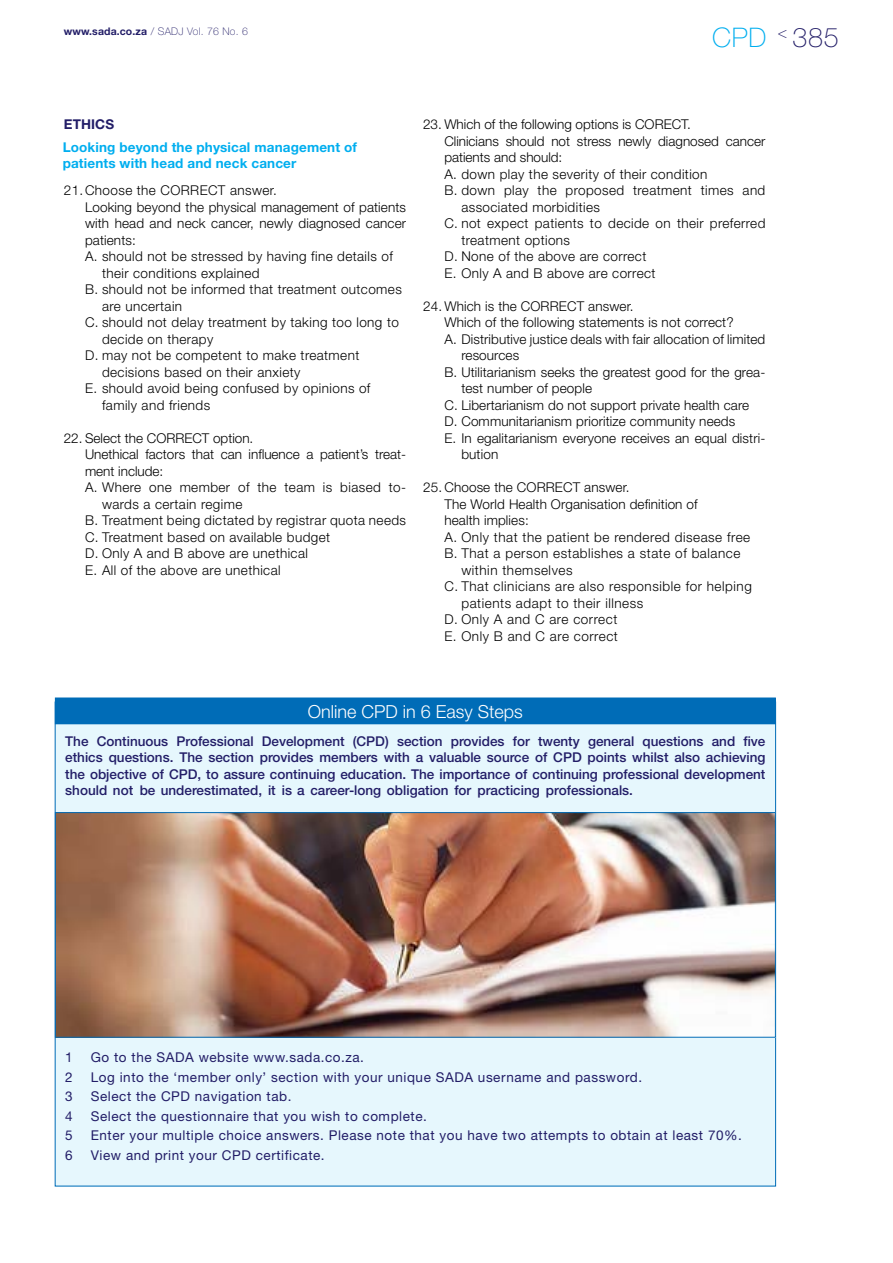
<style>
.page{position:relative;width:893px;height:1263px;background:#fff}
.page>*{position:absolute;margin:0;border:0;box-sizing:border-box;transform-origin:0 0}
.t1{font:100 27px "Helvetica Neue LT Std";letter-spacing:.025em;color:#00aeef}
.t2{font:300 18px "Helvetica Neue LT Std";color:#fff}
.Text_Body_RC_74_4{font:300 13.5px/16.5px "Helvetica Neue LT Std";letter-spacing:.03em;color:#000}
.Text_Body_RC_74_4-2{font:300 13.5px/16.5px "Helvetica Neue LT Std";letter-spacing:.01em;color:#000}
.t3{font:500 13.5px/16.5px "Helvetica Neue LT Std";color:#221d67;text-align:justify}
.t4{font:13.5px "Helvetica Neue LT Std";letter-spacing:.04em;color:#221d67}
.Text_Body_RC_74_4-3{font:300 13.5px/16.5px "Helvetica Neue LT Std";color:#000}
.Text_Body_Subheader{font:700 13.5px/16.5px "Helvetica Neue LT Std";letter-spacing:.01em;color:#00aeef}
.Text_Body_Subheader-2{font:700 13.5px "Helvetica Neue LT Std";letter-spacing:.01em;color:#221d67}
.Header_JournalDetail{font:100 10.5px "Helvetica Neue LT Std";letter-spacing:.025em;color:#221d67}
.s1{font-weight:700}
.s2{color:#221d67}
</style>
<div class="page">
<div style="left:55px;top:702px;width:721px;height:484px;background:#e6f7fd"></div>
<img style="left:57px;top:814px;width:717px;height:221px">
<div style="left:55px;top:812px;width:721px;height:225px;border:1px solid #006cb7"></div>
<div style="left:55px;top:698px;width:720px;height:26px;background:#006cb7"></div>
<p class="Header_JournalDetail" style="left:64px;top:25px;width:186px"><span class="s1">www.sada.co.za</span> / SADJ Vol. 76 No. 6</p>
<h1 class="t1" style="left:712px;top:22px;width:128px">CPD <sup>&lt;</sup> <span class="s2">385</span></h1>
<p class="Text_Body_Subheader-2" style="left:64px;top:116px;width:52px">ETHICS</p>
<p class="Text_Body_Subheader" style="left:63px;top:138px;width:296px">Looking beyond the physical management of patients with head and neck cancer</p>
<p class="Text_Body_RC_74_4" style="left:64px;top:182px;width:215px">21.Choose the CORRECT answer.</p>
<p class="Text_Body_RC_74_4" style="left:85px;top:198px;width:323px;text-align:justify">Looking beyond the physical management of patients with head and neck cancer, newly diagnosed cancer patients:</p>
<p class="Text_Body_RC_74_4" style="left:102px;top:248px;width:292px;text-indent:-17px">A. should not be stressed by having fine details of their conditions explained</p>
<p class="Text_Body_RC_74_4" style="left:102px;top:281px;width:301px;text-indent:-17px">B. should not be informed that treatment outcomes are uncertain</p>
<p class="Text_Body_RC_74_4" style="left:102px;top:314px;width:298px;text-indent:-17px">C. should not delay treatment by taking too long to decide on therapy</p>
<p class="Text_Body_RC_74_4" style="left:102px;top:347px;width:259px;text-indent:-17px">D. may not be competent to make treatment decisions based on their anxiety</p>
<p class="Text_Body_RC_74_4" style="left:102px;top:380px;width:270px;text-indent:-17px">E. should avoid being confused by opinions of family and friends</p>
<p class="Text_Body_RC_74_4-3" style="left:64px;top:429px;width:191px">22. Select the CORRECT option.</p>
<p class="Text_Body_RC_74_4-3" style="left:85px;top:446px;width:323px">Unethical factors that can influence a patient’s treat&shy;ment include:</p>
<p class="Text_Body_RC_74_4" style="left:102px;top:479px;width:306px;text-indent:-17px">A. Where one member of the team is biased to&shy;wards a certain regime</p>
<p class="Text_Body_RC_74_4" style="left:85px;top:512px;width:323px">B. Treatment being dictated by registrar quota needs</p>
<p class="Text_Body_RC_74_4" style="left:85px;top:528px;width:247px">C. Treatment based on available budget</p>
<p class="Text_Body_RC_74_4" style="left:85px;top:545px;width:224px">D. Only A and B above are unethical</p>
<p class="Text_Body_RC_74_4" style="left:85px;top:561px;width:197px">E. All of the above are unethical</p>
<p class="Text_Body_RC_74_4-3" style="left:423px;top:116px;width:269px">23. Which of the following options is CORECT.</p>
<p class="Text_Body_RC_74_4-3" style="left:444px;top:132px;width:323px">Clinicians should not stress newly diagnosed cancer patients and should:</p>
<p class="Text_Body_RC_74_4" style="left:444px;top:165px;width:265px">A. down play the severity of their condition</p>
<p class="Text_Body_RC_74_4" style="left:461px;top:182px;width:305px;text-indent:-17px">B. down play the proposed treatment times and associated morbidities</p>
<p class="Text_Body_RC_74_4" style="left:461px;top:215px;width:306px;text-indent:-17px">C. not expect patients to decide on their preferred treatment options</p>
<p class="Text_Body_RC_74_4" style="left:444px;top:248px;width:203px">D. None of the above are correct</p>
<p class="Text_Body_RC_74_4" style="left:444px;top:264px;width:213px">E. Only A and B above are correct</p>
<p class="Text_Body_RC_74_4-2" style="left:423px;top:297px;width:212px">24. Which is the CORRECT answer.</p>
<p class="Text_Body_RC_74_4-2" style="left:444px;top:314px;width:291px">Which of the following statements is not correct?</p>
<p class="Text_Body_RC_74_4-2" style="left:461px;top:330px;width:305px;text-indent:-17px">A. Distributive justice deals with fair allocation of limited resources</p>
<p class="Text_Body_RC_74_4-2" style="left:461px;top:363px;width:305px;text-indent:-17px">B. Utilitarianism seeks the greatest good for the grea&shy;test number of people</p>
<p class="Text_Body_RC_74_4-2" style="left:444px;top:396px;width:306px">C. Libertarianism do not support private health care</p>
<p class="Text_Body_RC_74_4-2" style="left:444px;top:413px;width:292px">D. Communitarianism prioritize community needs</p>
<p class="Text_Body_RC_74_4-2" style="left:461px;top:429px;width:305px;text-indent:-17px">E. In egalitarianism everyone receives an equal distri&shy;bution</p>
<p class="Text_Body_RC_74_4-2" style="left:423px;top:479px;width:208px">25. Choose the CORRECT answer.</p>
<p class="Text_Body_RC_74_4-2" style="left:444px;top:495px;width:255px">The World Health Organisation definition of health implies:</p>
<p class="Text_Body_RC_74_4" style="left:444px;top:528px;width:307px">A. Only that the patient be rendered disease free</p>
<p class="Text_Body_RC_74_4" style="left:461px;top:545px;width:281px;text-indent:-17px">B. That a person establishes a state of balance within themselves</p>
<p class="Text_Body_RC_74_4" style="left:461px;top:578px;width:292px;text-indent:-17px">C. That clinicians are also responsible for helping patients adapt to their illness</p>
<p class="Text_Body_RC_74_4" style="left:444px;top:611px;width:175px">D. Only A and C are correct</p>
<p class="Text_Body_RC_74_4" style="left:444px;top:627px;width:175px">E. Only B and C are correct</p>
<p class="t2" style="left:308px;top:700px;width:217px">Online CPD in 6 Easy Steps</p>
<p class="t3" style="left:65px;top:732px;width:702px">The Continuous Professional Development (CPD) section provides for twenty general questions and five ethics questions. The section provides members with a valuable source of CPD points whilst also achieving the objective of CPD, to assure continuing education. The importance of continuing professional development should not be underestimated, it is a career-long obligation for practicing professionals.</p>
<p class="t4" style="left:65px;top:1049px;width:9px">1</p>
<p class="t4" style="left:91px;top:1049px;width:275px">Go to the SADA website www.sada.co.za.</p>
<p class="t4" style="left:65px;top:1069px;width:9px">2</p>
<p class="t4" style="left:91px;top:1069px;width:553px">Log into the ‘member only’ section with your unique SADA username and password.</p>
<p class="t4" style="left:65px;top:1088px;width:9px">3</p>
<p class="t4" style="left:91px;top:1088px;width:202px">Select the CPD navigation tab.</p>
<p class="t4" style="left:65px;top:1108px;width:9px">4</p>
<p class="t4" style="left:91px;top:1108px;width:338px">Select the questionnaire that you wish to complete.</p>
<p class="t4" style="left:65px;top:1127px;width:9px">5</p>
<p class="t4" style="left:91px;top:1127px;width:652px">Enter your multiple choice answers. Please note that you have two attempts to obtain at least 70%.</p>
<p class="t4" style="left:65px;top:1147px;width:9px">6</p>
<p class="t4" style="left:91px;top:1147px;width:235px">View and print your CPD certificate.</p>
</div>
